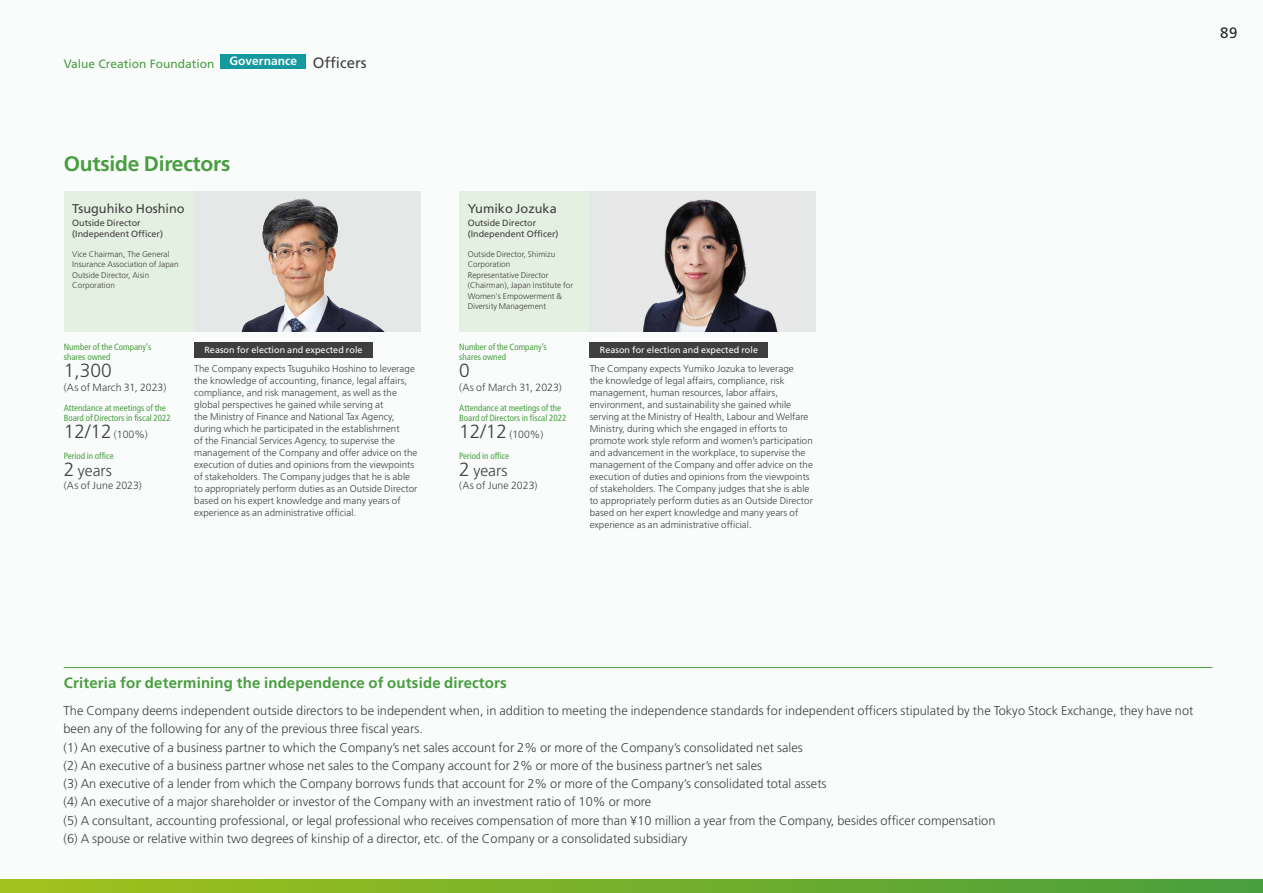
<style>
.page{position:relative;width:1263px;height:893px;background:#fafcfc}
.page>*{position:absolute;margin:0;border:0;box-sizing:border-box;transform-origin:0 0}
.t1{font:700 21px "Frutiger LT Std";letter-spacing:-.01em;color:#489e3f}
.t2{font:300 19.2px "Frutiger LT Std";color:#414141}
.t3{font:300 15.75px "Frutiger LT Std";color:#414141}
.t4{font:700 15px "Frutiger LT Std";letter-spacing:.01em;color:#489e3f}
.t5{font:15px "Frutiger LT Std";color:#282929}
.t6{font:300 12.75px/18.3px "Frutiger LT Std";letter-spacing:.005em;color:#414141}
.t7{font:12.75px "Frutiger LT Std";color:#414141}
.t8{font:12px "Frutiger LT Std";color:#489e3f}
.t9{font:300 10.5px "Frutiger LT Std";letter-spacing:.005em;color:#414141}
.t10{font:300 9.75px/12px "Frutiger LT Std";letter-spacing:.005em;color:#414141}
.t11{font:condensed 9px/10.5px "Frutiger LT Std";color:#489e3f}
.t12{font:9px/10.5px "Frutiger LT Std";color:#414141}
.t13{font:9px "Frutiger LT Std";letter-spacing:.005em;color:#fff}
.t14{font:300 8.25px/10.5px "Frutiger LT Std";color:#414141}
.s1{font-size:15px;color:#414141}
.s2{font-size:19.2px}
</style>
<div class="page">
<svg style="left:0;top:880px;width:1262px;height:13px"></svg>
<div style="left:459px;top:191px;width:357px;height:141px;background:#e9f3e4"></div>
<div style="left:590px;top:191px;width:226px;height:141px;background:#e6e8e7"></div>
<img style="left:643px;top:199px;width:135px;height:133px">
<div style="left:64px;top:191px;width:356px;height:141px;background:#e9f3e4"></div>
<div style="left:194px;top:191px;width:226px;height:141px;background:#e6e8e7"></div>
<img style="left:241px;top:198px;width:144px;height:134px">
<hr style="left:64px;top:667px;width:1148px;height:1px;background:#489e3f">
<div style="left:194px;top:342px;width:179px;height:16px;background:#3f3f40"></div>
<div style="left:590px;top:342px;width:178px;height:16px;background:#3f3f40"></div>
<div style="left:220px;top:55px;width:86px;height:14px;background:#14999f"></div>
<hr style="left:1262px;top:0;width:1px;height:893px;background:#f2f7e4">
<p class="t8" style="left:64px;top:56px;width:304px">Value Creation Foundation <sup>Governance</sup> <span class="s1">Officers</span></p>
<h1 class="t1" style="left:64px;top:151px;width:168px">Outside Directors</h1>
<h3 class="t7" style="left:72px;top:201px;width:114px">Tsuguhiko Hoshino</h3>
<p class="t14" style="left:72px;top:249px;width:108px">Vice Chairman, The General<br>Insurance Association of Japan<br>Outside Director, Aisin<br>Corporation</p>
<p class="t12" style="left:72px;top:218px;width:92px">Outside Director (Independent Officer)</p>
<h3 class="t7" style="left:468px;top:201px;width:90px">Yumiko Jozuka</h3>
<p class="t14" style="left:468px;top:249px;width:107px">Outside Director, Shimizu<br>Corporation<br>Representative Director (Chairman), Japan Institute for<br>Women's Empowerment &amp;<br>Diversity Management</p>
<p class="t12" style="left:468px;top:218px;width:92px">Outside Director (Independent Officer)</p>
<p class="t11" style="left:64px;top:341px;width:89px">Number of the Company’s shares owned</p>
<h2 class="t2" style="left:64px;top:360px;width:49px">1,300</h2>
<p class="t9" style="left:64px;top:381px;width:104px">(As of March 31, 2023)</p>
<p class="t11" style="left:64px;top:403px;width:109px">Attendance at meetings of the<br>Board of Directors in fiscal 2022</p>
<p class="t9" style="left:64px;top:429px;width:86px"><span class="s2">12/12</span> (100%)</p>
<p class="t11" style="left:64px;top:450px;width:51px">Period in office</p>
<h3 class="t3" style="left:64px;top:461px;width:50px"><span class="s2">2</span> years</h3>
<p class="t9" style="left:64px;top:480px;width:80px">(As of June 2023)</p>
<p class="t11" style="left:459px;top:341px;width:89px">Number of the Company’s shares owned</p>
<h2 class="t2" style="left:459px;top:360px;width:12px">0</h2>
<p class="t9" style="left:459px;top:381px;width:104px">(As of March 31, 2023)</p>
<p class="t11" style="left:459px;top:403px;width:109px">Attendance at meetings of the<br>Board of Directors in fiscal 2022</p>
<p class="t9" style="left:459px;top:429px;width:86px"><span class="s2">12/12</span> (100%)</p>
<p class="t11" style="left:459px;top:450px;width:51px">Period in office</p>
<h3 class="t3" style="left:459px;top:461px;width:50px"><span class="s2">2</span> years</h3>
<p class="t9" style="left:459px;top:480px;width:80px">(As of June 2023)</p>
<p class="t13" style="left:204px;top:345px;width:160px">Reason for election and expected role</p>
<p class="t13" style="left:600px;top:345px;width:160px">Reason for election and expected role</p>
<p class="t10" style="left:194px;top:363px;width:225px">The Company expects Tsuguhiko Hoshino to leverage the knowledge of accounting, finance, legal affairs, compliance, and risk management, as well as the global perspectives he gained while serving at<br>the Ministry of Finance and National Tax Agency, during which he participated in the establishment<br>of the Financial Services Agency, to supervise the management of the Company and offer advice on the execution of duties and opinions from the viewpoints of stakeholders. The Company judges that he is able to appropriately perform duties as an Outside Director based on his expert knowledge and many years of experience as an administrative official.</p>
<p class="t10" style="left:590px;top:363px;width:225px">The Company expects Yumiko Jozuka to leverage<br>the knowledge of legal affairs, compliance, risk management, human resources, labor affairs, environment, and sustainability she gained while serving at the Ministry of Health, Labour and Welfare Ministry, during which she engaged in efforts to promote work style reform and women’s participation and advancement in the workplace, to supervise the management of the Company and offer advice on the execution of duties and opinions from the viewpoints of stakeholders. The Company judges that she is able to appropriately perform duties as an Outside Director based on her expert knowledge and many years of experience as an administrative official.</p>
<h3 class="t5" style="left:1220px;top:24px;width:19px">89</h3>
<h3 class="t4" style="left:64px;top:673px;width:445px">Criteria for determining the independence of outside directors</h3>
<p class="t6" style="left:63px;top:702px;width:1131px">The Company deems independent outside directors to be independent when, in addition to meeting the independence standards for independent officers stipulated by the Tokyo Stock Exchange, they have not been any of the following for any of the previous three fiscal years.<br>(1) An executive of a business partner to which the Company’s net sales account for 2% or more of the Company’s consolidated net sales<br>(2) An executive of a business partner whose net sales to the Company account for 2% or more of the business partner’s net sales<br>(3) An executive of a lender from which the Company borrows funds that account for 2% or more of the Company’s consolidated total assets<br>(4) An executive of a major shareholder or investor of the Company with an investment ratio of 10% or more<br>(5) A consultant, accounting professional, or legal professional who receives compensation of more than ¥10 million a year from the Company, besides officer compensation<br>(6) A spouse or relative within two degrees of kinship of a director, etc. of the Company or a consolidated subsidiary</p>
</div>
